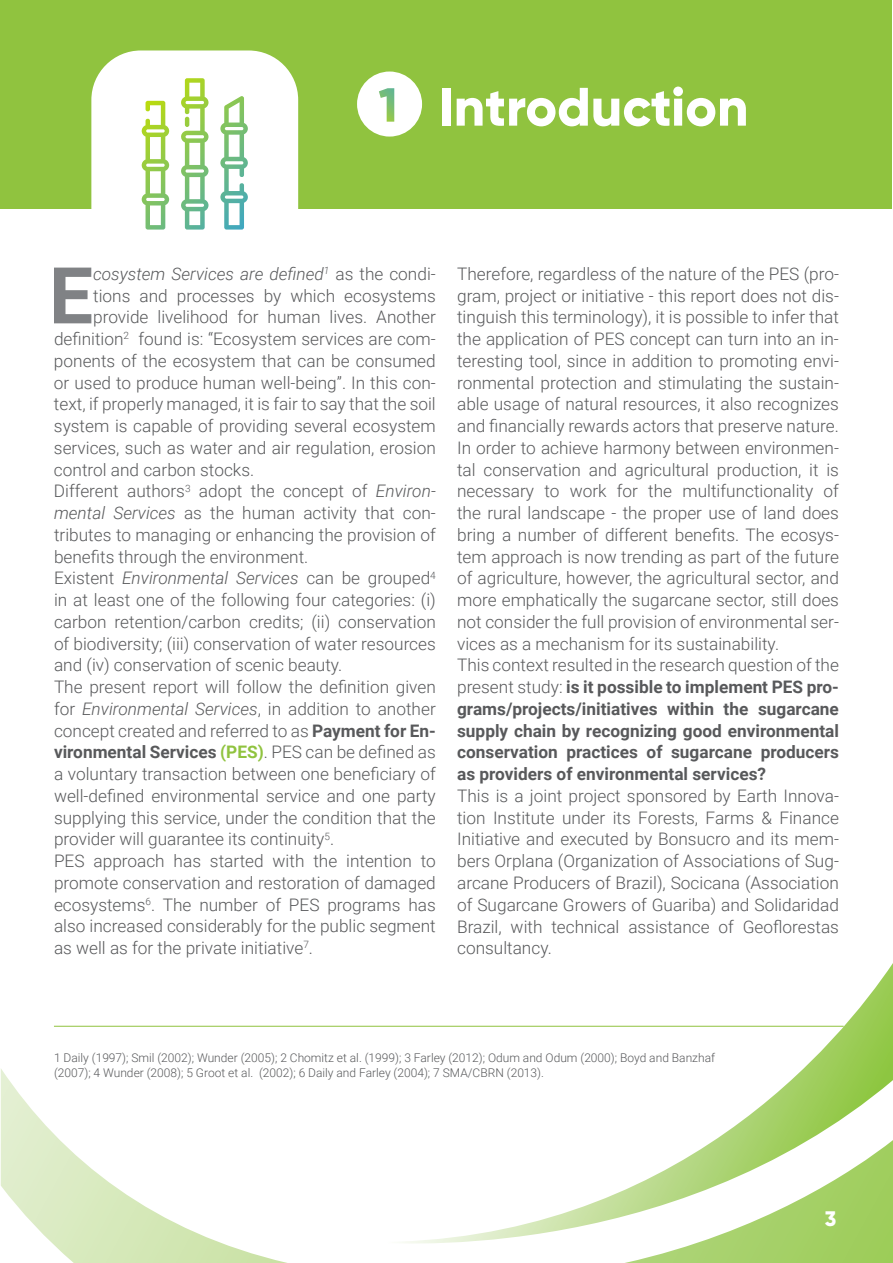
<style>
.page{position:relative;width:893px;height:1263px;background:#fff}
.page>*{position:absolute;margin:0;border:0;box-sizing:border-box;transform-origin:0 0}
.t1{font:700 78.45px "Roboto";color:#808285}
.t2{font:800 54px "Gilroy";color:#fff}
.t3{font:800 21px "Gilroy";color:#fff}
.t4{font:300 17.25px/21.8px "Roboto";color:#58595b}
.t5{font:italic 300 17.25px "Roboto";color:#58595b}
.t6{font:700 17.25px "Roboto";color:#58595b}
.t7{font:300 12px/15px "Roboto";color:#58595b}
.s1{font-size:47.7px}
.s2{font-style:normal}
.s3{font-style:italic}
.s4{font-weight:700}
.s5{color:#90c33f}
.s6{font-weight:300}
</style>
<div class="page">
<svg style="left:1px;top:1069px;width:187px;height:194px"></svg>
<svg style="left:371px;top:963px;width:522px;height:137px"></svg>
<svg style="left:188px;top:1100px;width:705px;height:163px"></svg>
<div style="left:1px;top:0;width:891px;height:208px;background:#90c33f"></div>
<div style="left:91px;top:50px;width:207px;height:207px;background:#fff;border-radius:49px"></div>
<img style="left:142px;top:78px;width:106px;height:152px">
<hr style="left:54px;top:1026px;width:790px;height:1px;background:#90c33f">
<div style="left:357px;top:72px;width:65px;height:65px;background:#fff;border-radius:50%"></div>
<h2 class="t2" style="left:378px;top:73px;width:372px"><span class="s1">1</span> Introduction</h2>
<h1 class="t1" style="left:49px;top:240px;width:46px">E</h1>
<p class="t5" style="left:93px;top:262px;width:344px">cosystem Services are defined<sup>1</sup> <span class="s2">as the condi-</span></p>
<p class="t4" style="left:93px;top:284px;width:344px">tions and processes by which ecosystems</p>
<p class="t4" style="left:93px;top:306px;width:344px">provide livelihood for human lives. Another</p>
<p class="t4" style="left:54px;top:327px;width:383px">definition<sup>2</sup> found is: “Ecosystem services are com-</p>
<p class="t4" style="left:54px;top:349px;width:383px">ponents of the ecosystem that can be consumed</p>
<p class="t4" style="left:54px;top:371px;width:383px">or used to produce human well-being”. In this con-</p>
<p class="t4" style="left:54px;top:393px;width:383px">text, if properly managed, it is fair to say that the soil</p>
<p class="t4" style="left:54px;top:414px;width:383px">system is capable of providing several ecosystem</p>
<p class="t4" style="left:54px;top:436px;width:383px">services, such as water and air regulation, erosion</p>
<p class="t4" style="left:54px;top:458px;width:202px">control and carbon stocks.</p>
<p class="t4" style="left:54px;top:480px;width:383px">Different authors<sup>3</sup> adopt the concept of <span class="s3">Environ-</span></p>
<p class="t4" style="left:54px;top:501px;width:383px"><span class="s3">mental Services</span> as the human activity that con-</p>
<p class="t4" style="left:54px;top:523px;width:383px">tributes to managing or enhancing the provision of</p>
<p class="t4" style="left:54px;top:545px;width:256px">benefits through the environment.</p>
<p class="t5" style="left:54px;top:566px;width:383px"><span class="s2">Existent</span> Environmental Services <span class="s2">can be grouped</span><sup>4</sup></p>
<p class="t4" style="left:54px;top:588px;width:383px">in at least one of the following four categories: (i)</p>
<p class="t4" style="left:54px;top:610px;width:383px">carbon retention/carbon credits; (ii) conservation</p>
<p class="t4" style="left:54px;top:632px;width:383px">of biodiversity; (iii) conservation of water resources</p>
<p class="t4" style="left:54px;top:654px;width:290px">and (iv) conservation of scenic beauty.</p>
<p class="t4" style="left:54px;top:675px;width:383px">The present report will follow the definition given</p>
<p class="t4" style="left:54px;top:697px;width:383px">for <span class="s3">Environmental Services</span>, in addition to another</p>
<p class="t4" style="left:54px;top:719px;width:383px">concept created and referred to as <span class="s4">Payment for En-</span></p>
<p class="t6" style="left:54px;top:740px;width:383px">vironmental Services <span class="s5">(PES)</span><span class="s6">. PES can be defined as</span></p>
<p class="t4" style="left:54px;top:762px;width:383px">a voluntary transaction between one beneficiary of</p>
<p class="t4" style="left:54px;top:784px;width:383px">well-defined environmental service and one party</p>
<p class="t4" style="left:54px;top:806px;width:383px">supplying this service, under the condition that the</p>
<p class="t4" style="left:54px;top:828px;width:282px">provider will guarantee its continuity<sup>5</sup>.</p>
<p class="t4" style="left:54px;top:849px;width:383px">PES approach has started with the intention to</p>
<p class="t4" style="left:54px;top:871px;width:383px">promote conservation and restoration of damaged</p>
<p class="t4" style="left:54px;top:893px;width:383px">ecosystems<sup>6</sup>. The number of PES programs has</p>
<p class="t4" style="left:54px;top:915px;width:383px">also increased considerably for the public segment</p>
<p class="t4" style="left:54px;top:936px;width:261px">as well as for the private initiative<sup>7</sup>.</p>
<p class="t4" style="left:457px;top:262px;width:383px">Therefore, regardless of the nature of the PES (pro&shy;gram, project or initiative - this report does not dis&shy;tinguish this terminology), it is possible to infer that the application of PES concept can turn into an in&shy;teresting tool, since in addition to promoting envi&shy;ronmental protection and stimulating the sustain&shy;able usage of natural resources, it also recognizes and financially rewards actors that preserve nature.<br>In order to achieve harmony between environmen&shy;tal conservation and agricultural production, it is necessary to work for the multifunctionality of the rural landscape - the proper use of land does bring a number of different benefits. The ecosys&shy;tem approach is now trending as part of the future of agriculture, however, the agricultural sector, and more emphatically the sugarcane sector, still does not consider the full provision of environmental ser&shy;vices as a mechanism for its sustainability.<br>This context resulted in the research question of the present study: <span class="s4">is it possible to implement PES pro&shy;grams/projects/initiatives within the sugarcane supply chain by recognizing good environmental conservation practices of sugarcane producers as providers of environmental services?</span></p>
<p class="t4" style="left:457px;top:784px;width:383px;text-align:justify">This is a joint project sponsored by Earth Innova&shy;tion Institute under its Forests, Farms &amp; Finance Initiative and executed by Bonsucro and its mem&shy;bers Orplana (Organization of Associations of Sug&shy;arcane Producers of Brazil), Socicana (Association of Sugarcane Growers of Guariba) and Solidaridad Brazil, with technical assistance of Geoflorestas consultancy.</p>
<p class="t7" style="left:54px;top:1049px;width:663px">1 Daily (1997); Smil (2002); Wunder (2005); 2 Chomitz et al. (1999); 3 Farley (2012); Odum and Odum (2000); Boyd and Banzhaf (2007); 4 Wunder (2008); 5 Groot et al. (2002); 6 Daily and Farley (2004); 7 SMA/CBRN (2013).</p>
<p class="t3" style="left:825px;top:1205px;width:13px">3</p>
</div>
